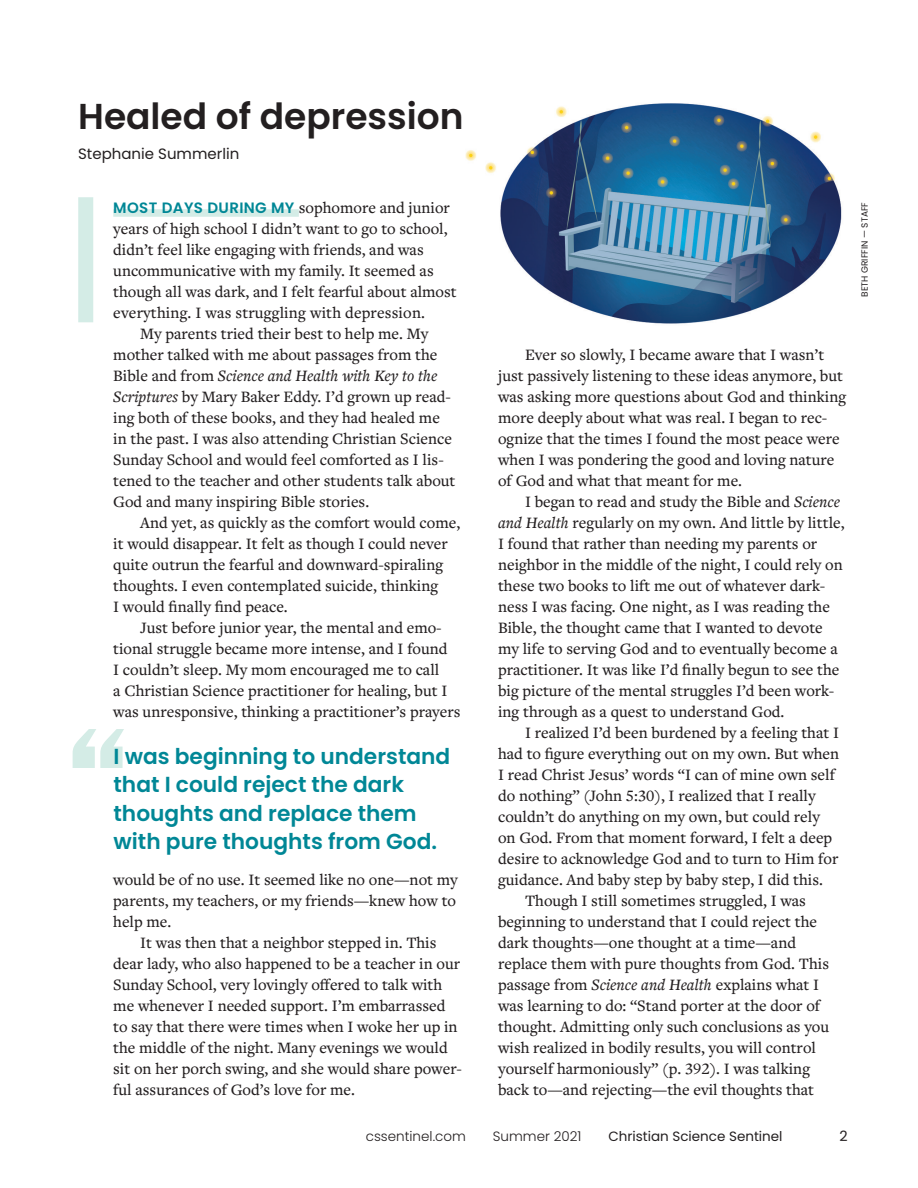
<style>
.page{position:relative;width:918px;height:1188px;background:#fff}
.page>*{position:absolute;margin:0;border:0;box-sizing:border-box;transform-origin:0 0}
.t1{font:600 36px "Poppins";color:#231f20}
.t2{font:600 21.75px/28.5px "Poppins";color:#008796}
.t3{font:500 16.5px/21px "Freight Text Pro";color:#231f20}
.t4{font:italic 500 16.5px "Freight Text Pro";color:#231f20}
.t5{font:15px "Poppins";color:#231f20}
.t6{font:14.25px "Poppins";color:#231f20}
.t7{font:300 13.5px "Poppins";color:#231f20}
.t8{font:13.5px "Poppins";color:#231f20}
.t9{font:9px "Poppins";letter-spacing:.005em;color:#231f20}
.s1{font-family:"Poppins";font-weight:600;font-size:15px;color:#008796}
.s2{font-style:normal}
.s3{font-style:italic}
</style>
<div class="page">
<img style="left:466px;top:103px;width:376px;height:221px">
<div style="left:78px;top:197px;width:15px;height:125px;background:#d4ece6"></div>
<div style="left:113px;top:209px;width:186px;height:8px;background:#d4ece6"></div>
<svg style="left:73px;top:729px;width:51px;height:39px"></svg>
<h1 class="t1" style="left:78px;top:96px;width:387px">Healed of depression</h1>
<p class="t5" style="left:78px;top:145px;width:163px">Stephanie Summerlin</p>
<p class="t3" style="left:113px;top:197px;width:338px"><span class="s1">MOST DAYS DURING MY</span> sophomore and junior</p>
<p class="t3" style="left:113px;top:218px;width:336px">years of high school I didn’t want to go to school,</p>
<p class="t3" style="left:113px;top:239px;width:312px">didn’t feel like engaging with friends, and was</p>
<p class="t3" style="left:113px;top:260px;width:322px">uncommunicative with my family. It seemed as</p>
<p class="t3" style="left:113px;top:281px;width:345px">though all was dark, and I felt fearful about almost</p>
<p class="t3" style="left:113px;top:302px;width:313px">everything. I was struggling with depression.</p>
<p class="t3" style="left:140px;top:323px;width:290px">My parents tried their best to help me. My</p>
<p class="t3" style="left:113px;top:344px;width:326px">mother talked with me about passages from the</p>
<p class="t4" style="left:113px;top:365px;width:326px"><span class="s2">Bible and from</span> Science and Health with Key to the</p>
<p class="t3" style="left:113px;top:386px;width:339px"><span class="s3">Scriptures</span> by Mary Baker Eddy. I’d grown up read-</p>
<p class="t3" style="left:113px;top:407px;width:328px">ing both of these books, and they had healed me</p>
<p class="t3" style="left:113px;top:428px;width:340px">in the past. I was also attending Christian Science</p>
<p class="t3" style="left:113px;top:449px;width:332px">Sunday School and would feel comforted as I lis-</p>
<p class="t3" style="left:113px;top:470px;width:344px">tened to the teacher and other students talk about</p>
<p class="t3" style="left:113px;top:491px;width:257px">God and many inspiring Bible stories.</p>
<p class="t3" style="left:140px;top:512px;width:321px">And yet, as quickly as the comfort would come,</p>
<p class="t3" style="left:113px;top:533px;width:336px">it would disappear. It felt as though I could never</p>
<p class="t3" style="left:113px;top:554px;width:331px">quite outrun the fearful and downward-spiraling</p>
<p class="t3" style="left:113px;top:575px;width:326px">thoughts. I even contemplated suicide, thinking</p>
<p class="t3" style="left:113px;top:596px;width:176px">I would finally find peace.</p>
<p class="t3" style="left:140px;top:617px;width:303px">Just before junior year, the mental and emo-</p>
<p class="t3" style="left:113px;top:638px;width:336px">tional struggle became more intense, and I found</p>
<p class="t3" style="left:113px;top:659px;width:328px">I couldn’t sleep. My mom encouraged me to call</p>
<p class="t3" style="left:113px;top:680px;width:336px">a Christian Science practitioner for healing, but I</p>
<p class="t3" style="left:113px;top:701px;width:349px">was unresponsive, thinking a practitioner’s prayers</p>
<h2 class="t2" style="left:114px;top:742px;width:338px">I was beginning to understand that I could reject the dark thoughts and replace them with pure thoughts from God.</h2>
<p class="t3" style="left:113px;top:869px;width:346px;text-align:justify">would be of no use. It seemed like no one—not my parents, my teachers, or my friends—knew how to help me.</p>
<p class="t3" style="left:113px;top:932px;width:350px;text-indent:27px">It was then that a neighbor stepped in. This dear lady, who also happened to be a teacher in our Sunday School, very lovingly offered to talk with me whenever I needed support. I’m embarrassed to say that there were times when I woke her up in the middle of the night. Many evenings we would sit on her porch swing, and she would share power&shy;ful assurances of God’s love for me.</p>
<p class="t3" style="left:498px;top:344px;width:350px;text-indent:27px">Ever so slowly, I became aware that I wasn’t just passively listening to these ideas anymore, but was asking more questions about God and thinking more deeply about what was real. I began to rec&shy;ognize that the times I found the most peace were when I was pondering the good and loving nature of God and what that meant for me.</p>
<p class="t3" style="left:498px;top:491px;width:348px;text-indent:27px">I began to read and study the Bible and <span class="s3">Science and Health</span> regularly on my own. And little by little, I found that rather than needing my parents or neighbor in the middle of the night, I could rely on these two books to lift me out of whatever dark&shy;ness I was facing. One night, as I was reading the Bible, the thought came that I wanted to devote my life to serving God and to eventually become a practitioner. It was like I’d finally begun to see the big picture of the mental struggles I’d been work&shy;ing through as a quest to understand God.</p>
<p class="t3" style="left:525px;top:722px;width:315px">I realized I’d been burdened by a feeling that I</p>
<p class="t3" style="left:498px;top:743px;width:343px">had to figure everything out on my own. But when</p>
<p class="t3" style="left:498px;top:764px;width:338px">I read Christ Jesus’ words “I can of mine own self</p>
<p class="t3" style="left:498px;top:785px;width:319px">do nothing” (John 5:30), I realized that I really</p>
<p class="t3" style="left:498px;top:806px;width:323px">couldn’t do anything on my own, but could rely</p>
<p class="t3" style="left:498px;top:827px;width:336px">on God. From that moment forward, I felt a deep</p>
<p class="t3" style="left:498px;top:848px;width:342px">desire to acknowledge God and to turn to Him for</p>
<p class="t3" style="left:498px;top:869px;width:326px">guidance. And baby step by baby step, I did this.</p>
<p class="t3" style="left:525px;top:890px;width:282px">Though I still sometimes struggled, I was</p>
<p class="t3" style="left:498px;top:911px;width:320px">beginning to understand that I could reject the</p>
<p class="t3" style="left:498px;top:932px;width:299px">dark thoughts—one thought at a time—and</p>
<p class="t3" style="left:498px;top:953px;width:332px">replace them with pure thoughts from God. This</p>
<p class="t3" style="left:498px;top:974px;width:323px">passage from <span class="s3">Science and Health</span> explains what I</p>
<p class="t3" style="left:498px;top:995px;width:324px">was learning to do: “Stand porter at the door of</p>
<p class="t3" style="left:498px;top:1016px;width:333px">thought. Admitting only such conclusions as you</p>
<p class="t3" style="left:498px;top:1037px;width:319px">wish realized in bodily results, you will control</p>
<p class="t3" style="left:498px;top:1058px;width:314px">yourself harmoniously” (p. 392). I was talking</p>
<p class="t3" style="left:498px;top:1079px;width:318px">back to—and rejecting—the evil thoughts that</p>
<p class="t7" style="left:366px;top:1129px;width:102px">cssentinel.com</p>
<p class="t7" style="left:493px;top:1129px;width:90px">Summer 2021</p>
<p class="t8" style="left:608px;top:1129px;width:176px">Christian Science Sentinel</p>
<p class="t6" style="left:840px;top:1128px;width:10px">2</p>
<p class="t9" style="left:859px;top:297px;width:96px;rotate:-90deg">BETH GRIFFIN — STAFF</p>
</div>
